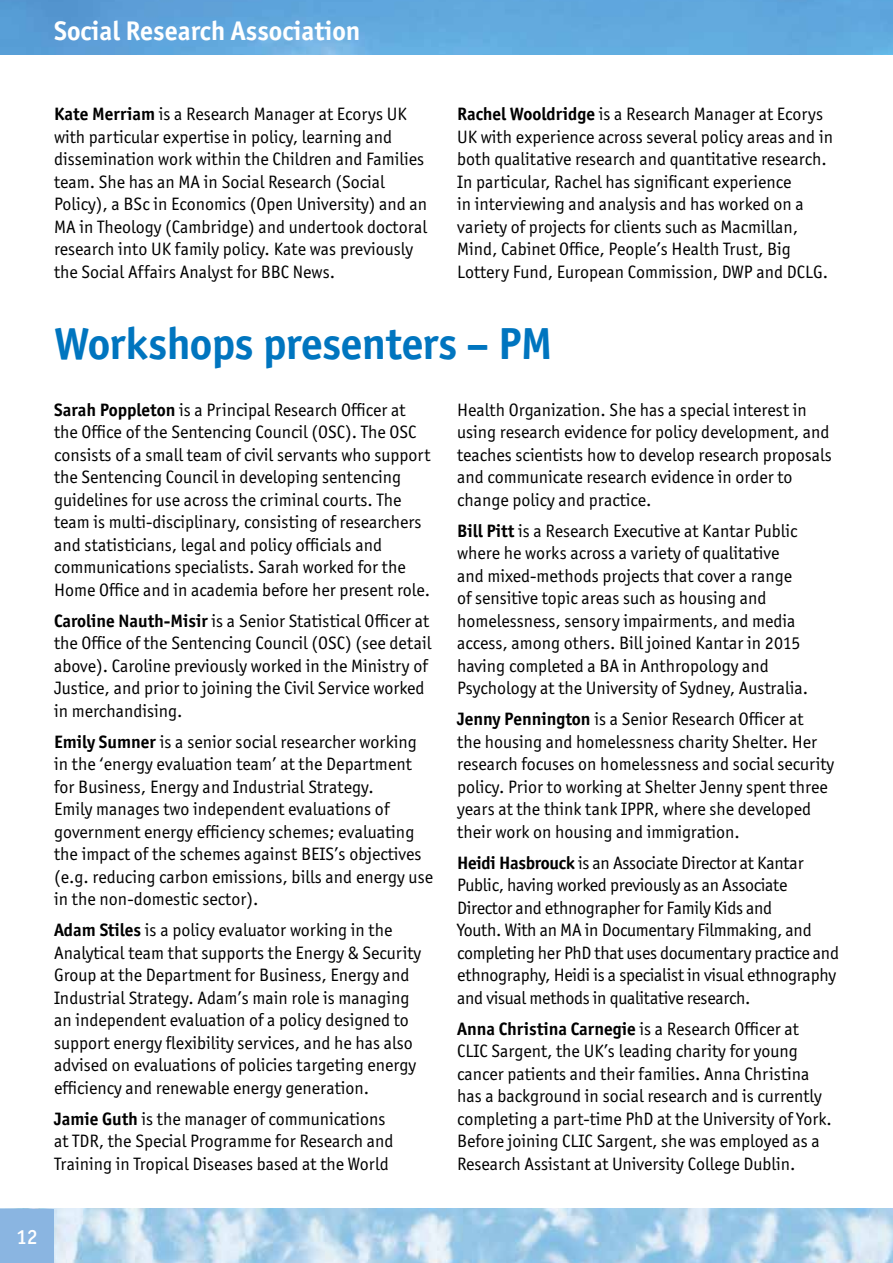
<style>
.page{position:relative;width:893px;height:1263px;background:#fff}
.page>*{position:absolute;margin:0;border:0;box-sizing:border-box;transform-origin:0 0}
.t1{font:700 45px "Officina San ITC";letter-spacing:-.015em;color:#0075bf}
.t2{font:700 27px "Officina San ITC";color:#fff}
.t3{font:500 21px "Officina San ITC";color:#fff}
.t4{font:18px/22.5px "Officina San ITC";color:#000}
.s1{font-weight:700}
</style>
<div class="page">
<img style="left:54px;top:1209px;width:839px;height:54px">
<img style="left:0;top:0;width:893px;height:54px">
<div style="left:0;top:1209px;width:54px;height:54px;background:#8ab5e1"></div>
<h2 class="t2" style="left:54px;top:14px;width:308px">Social Research Association</h2>
<p class="t4" style="left:54px;top:103px;width:375px"><span class="s1">Kate Merriam</span> is a Research Manager at Ecorys UK with particular expertise in policy, learning and dissemination work within the Children and Families team. She has an MA in Social Research (Social Policy), a BSc in Economics (Open University) and an MA in Theology (Cambridge) and undertook doctoral research into UK family policy. Kate was previously the Social Affairs Analyst for BBC News.</p>
<p class="t4" style="left:457px;top:103px;width:377px"><span class="s1">Rachel Wooldridge</span> is a Research Manager at Ecorys UK with experience across several policy areas and in both qualitative research and quantitative research.<br>In particular, Rachel has significant experience<br>in interviewing and analysis and has worked on a variety of projects for clients such as Macmillan, Mind, Cabinet Office, People’s Health Trust, Big Lottery Fund, European Commission, DWP and DCLG.</p>
<h1 class="t1" style="left:54px;top:316px;width:500px">Workshops presenters – PM</h1>
<p class="t4" style="left:54px;top:398px;width:378px"><span class="s1">Sarah Poppleton</span> is a Principal Research Officer at the Office of the Sentencing Council (OSC). The OSC consists of a small team of civil servants who support the Sentencing Council in developing sentencing guidelines for use across the criminal courts. The team is multi-disciplinary, consisting of researchers and statisticians, legal and policy officials and communications specialists. Sarah worked for the Home Office and in academia before her present role.</p>
<p class="t4" style="left:54px;top:609px;width:379px"><span class="s1">Caroline Nauth-Misir</span> is a Senior Statistical Officer at the Office of the Sentencing Council (OSC) (see detail above). Caroline previously worked in the Ministry of Justice, and prior to joining the Civil Service worked in merchandising.</p>
<p class="t4" style="left:54px;top:730px;width:381px"><span class="s1">Emily Sumner</span> is a senior social researcher working in the ‘energy evaluation team’ at the Department for Business, Energy and Industrial Strategy.<br>Emily manages two independent evaluations of government energy efficiency schemes; evaluating the impact of the schemes against BEIS’s objectives (e.g. reducing carbon emissions, bills and energy use in the non-domestic sector).</p>
<p class="t4" style="left:54px;top:919px;width:369px"><span class="s1">Adam Stiles</span> is a policy evaluator working in the Analytical team that supports the Energy &amp; Security Group at the Department for Business, Energy and Industrial Strategy. Adam’s main role is managing an independent evaluation of a policy designed to support energy flexibility services, and he has also advised on evaluations of policies targeting energy efficiency and renewable energy generation.</p>
<p class="t4" style="left:54px;top:1107px;width:341px"><span class="s1">Jamie Guth</span> is the manager of communications at TDR, the Special Programme for Research and<br>Training in Tropical Diseases based at the World</p>
<p class="t4" style="left:457px;top:398px;width:376px">Health Organization. She has a special interest in using research evidence for policy development, and teaches scientists how to develop research proposals and communicate research evidence in order to change policy and practice.</p>
<p class="t4" style="left:457px;top:519px;width:353px"><span class="s1">Bill Pitt</span> is a Research Executive at Kantar Public where he works across a variety of qualitative and mixed-methods projects that cover a range of sensitive topic areas such as housing and homelessness, sensory impairments, and media access, among others. Bill joined Kantar in 2015 having completed a BA in Anthropology and Psychology at the University of Sydney, Australia.</p>
<p class="t4" style="left:457px;top:708px;width:379px"><span class="s1">Jenny Pennington</span> is a Senior Research Officer at<br>the housing and homelessness charity Shelter. Her research focuses on homelessness and social security policy. Prior to working at Shelter Jenny spent three years at the think tank IPPR, where she developed their work on housing and immigration.</p>
<p class="t4" style="left:457px;top:851px;width:383px"><span class="s1">Heidi Hasbrouck</span> is an Associate Director at Kantar Public, having worked previously as an Associate Director and ethnographer for Family Kids and<br>Youth. With an MA in Documentary Filmmaking, and completing her PhD that uses documentary practice and ethnography, Heidi is a specialist in visual ethnography and visual methods in qualitative research.</p>
<p class="t4" style="left:457px;top:1017px;width:376px"><span class="s1">Anna Christina Carnegie</span> is a Research Officer at CLIC Sargent, the UK’s leading charity for young cancer patients and their families. Anna Christina has a background in social research and is currently completing a part-time PhD at the University of York.<br>Before joining CLIC Sargent, she was employed as a Research Assistant at University College Dublin.</p>
<p class="t3" style="left:17px;top:1224px;width:22px">12</p>
</div>
